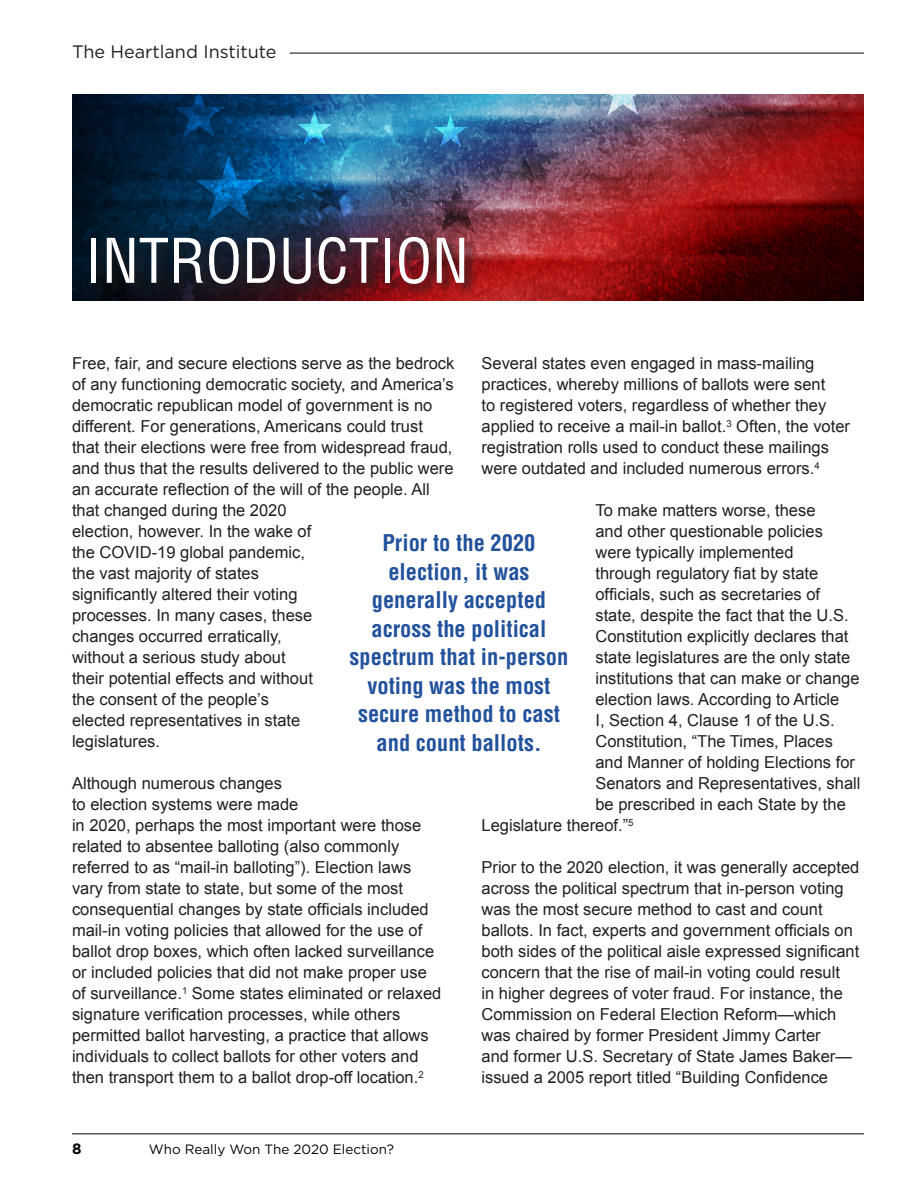
<style>
.page{position:relative;width:918px;height:1188px;background:#fff}
.page>*{position:absolute;margin:0;border:0;box-sizing:border-box;transform-origin:0 0}
.t1{font:condensed 60px "Helvetica";color:#fff}
.t2{font:700 condensed 22.5px/28.5px "Helvetica";color:#22529c;text-align:center}
.t3{font:18px "Gotham";color:#231f20}
.t4{font:16.5px/21px "Arial";color:#231f20}
.t5{font:700 15px "Gotham";color:#040503}
.t6{font:13.5px "Gotham";color:#040503}
</style>
<div class="page">
<hr style="left:290px;top:53px;width:574px;height:1px;background:#040503">
<hr style="left:72px;top:1133px;width:792px;height:1px;background:#040503">
<img style="left:72px;top:94px;width:792px;height:207px">
<div style="left:90px;top:235px;width:389px;height:63px;background:#231f20;opacity:.75"></div>
<p class="t3" style="left:72px;top:41px;width:206px">The Heartland Institute</p>
<p class="t1" style="left:86px;top:223px;width:385px">INTRODUCTION</p>
<p class="t4" style="left:72px;top:353px;width:384px">Free, fair, and secure elections serve as the bedrock of any functioning democratic society, and America’s democratic republican model of government is no different. For generations, Americans could trust that their elections were free from widespread fraud, and thus that the results delivered to the public were an accurate reflection of the will of the people. All that changed during the 2020<br>election, however. In the wake of<br>the COVID-19 global pandemic,<br>the vast majority of states<br>significantly altered their voting<br>processes. In many cases, these<br>changes occurred erratically,<br>without a serious study about<br>their potential effects and without<br>the consent of the people’s<br>elected representatives in state<br>legislatures.</p>
<p class="t4" style="left:72px;top:773px;width:371px">Although numerous changes<br>to election systems were made<br>in 2020, perhaps the most important were those related to absentee balloting (also commonly referred to as “mail-in balloting”). Election laws vary from state to state, but some of the most consequential changes by state officials included mail-in voting policies that allowed for the use of ballot drop boxes, which often lacked surveillance or included policies that did not make proper use of surveillance.<sup>1</sup> Some states eliminated or relaxed signature verification processes, while others permitted ballot harvesting, a practice that allows individuals to collect ballots for other voters and then transport them to a ballot drop-off location.<sup>2</sup></p>
<p class="t4" style="left:482px;top:353px;width:370px">Several states even engaged in mass-mailing practices, whereby millions of ballots were sent<br>to registered voters, regardless of whether they applied to receive a mail-in ballot.<sup>3</sup> Often, the voter registration rolls used to conduct these mailings were outdated and included numerous errors.<sup>4</sup></p>
<p class="t4" style="left:595px;top:500px;width:222px">To make matters worse, these</p>
<p class="t4" style="left:595px;top:521px;width:229px">and other questionable policies</p>
<p class="t4" style="left:595px;top:542px;width:200px">were typically implemented</p>
<p class="t4" style="left:595px;top:563px;width:224px">through regulatory fiat by state</p>
<p class="t4" style="left:595px;top:584px;width:226px">officials, such as secretaries of</p>
<p class="t4" style="left:595px;top:605px;width:255px">state, despite the fact that the U.S.</p>
<p class="t4" style="left:595px;top:626px;width:255px">Constitution explicitly declares that</p>
<p class="t4" style="left:595px;top:647px;width:256px">state legislatures are the only state</p>
<p class="t4" style="left:595px;top:668px;width:266px">institutions that can make or change</p>
<p class="t4" style="left:595px;top:689px;width:245px">election laws. According to Article</p>
<p class="t4" style="left:595px;top:710px;width:241px">I, Section 4, Clause 1 of the U.S.</p>
<p class="t4" style="left:595px;top:731px;width:239px">Constitution, “The Times, Places</p>
<p class="t4" style="left:595px;top:752px;width:261px">and Manner of holding Elections for</p>
<p class="t4" style="left:595px;top:773px;width:267px">Senators and Representatives, shall</p>
<p class="t4" style="left:595px;top:794px;width:252px">be prescribed in each State by the</p>
<p class="t4" style="left:482px;top:815px;width:154px">Legislature thereof.”<sup>5</sup></p>
<p class="t4" style="left:482px;top:857px;width:379px">Prior to the 2020 election, it was generally accepted across the political spectrum that in-person voting was the most secure method to cast and count ballots. In fact, experts and government officials on both sides of the political aisle expressed significant concern that the rise of mail-in voting could result<br>in higher degrees of voter fraud. For instance, the Commission on Federal Election Reform—which was chaired by former President Jimmy Carter<br>and former U.S. Secretary of State James Baker— issued a 2005 report titled “Building Confidence</p>
<p class="t2" style="left:350px;top:529px;width:220px">Prior to the 2020 election, it was generally accepted across the political spectrum that in-person voting was the most secure method to cast and count ballots.</p>
<p class="t5" style="left:72px;top:1138px;width:11px">8</p>
<p class="t6" style="left:149px;top:1140px;width:247px">Who Really Won The 2020 Election?</p>
</div>
